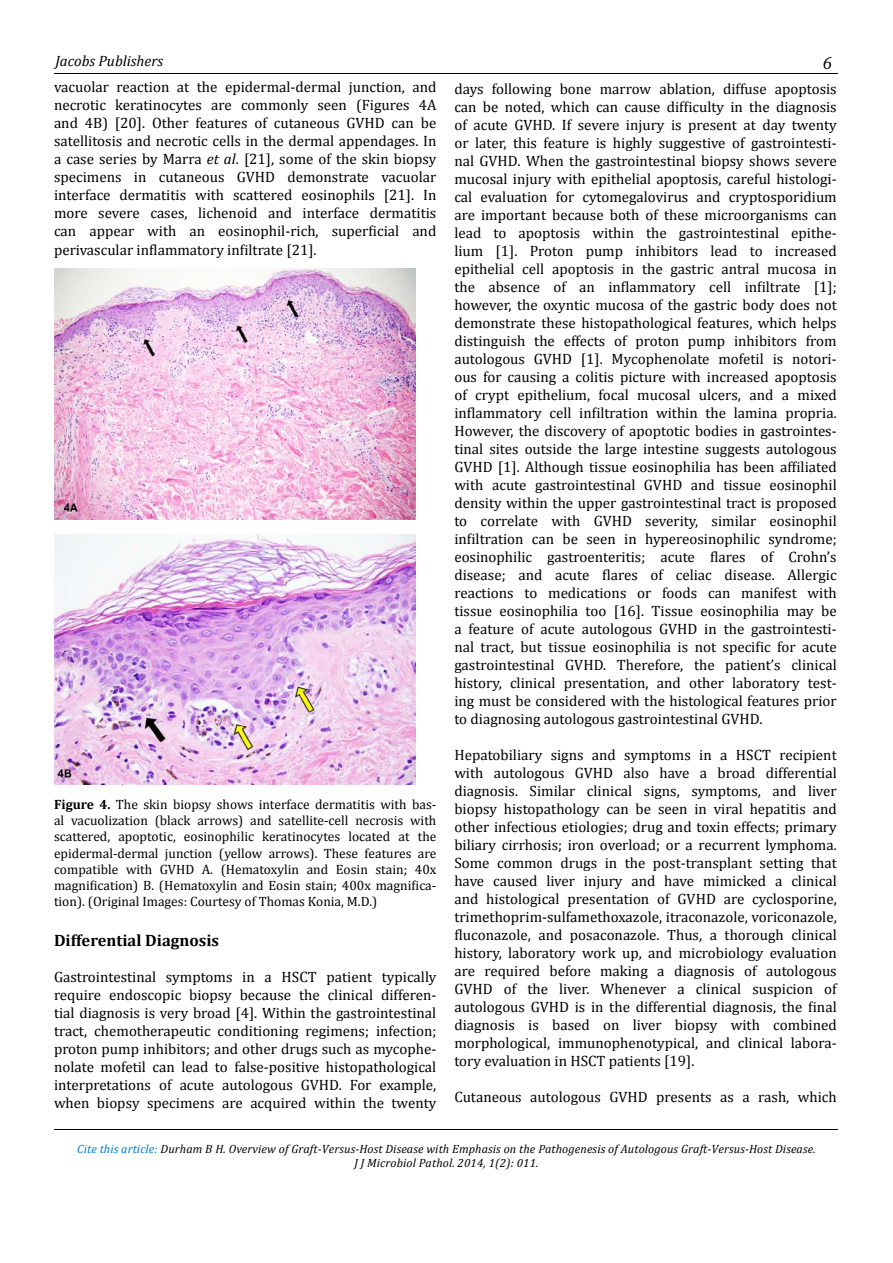
<style>
.page{position:relative;width:893px;height:1263px;background:#fff}
.page>*{position:absolute;margin:0;border:0;box-sizing:border-box;transform-origin:0 0}
.t1{font:italic 18px "Cambria";color:#000}
.t2{font:700 16.5px "Cambria";color:#000}
.t3{font:15px/18px "Cambria";color:#000;text-align:justify}
.t4{font:italic 15px "Cambria";color:#000}
.t5{font:13.5px/16.2px "Cambria";color:#000;text-align:justify}
.t6{font:italic 12px/14.4px "Cambria";letter-spacing:.01em;color:#000;text-align:center}
.s1{font-style:italic}
.s2{font-weight:700}
.s3{color:#007bca}
</style>
<div class="page">
<hr style="left:55px;top:1129px;width:783px;height:1px;background:#000103">
<hr style="left:54px;top:73px;width:783px;height:1px;background:#000103">
<img style="left:54px;top:269px;width:361px;height:251px">
<img style="left:54px;top:535px;width:361px;height:249px">
<p class="t4" style="left:56px;top:50px;width:109px">Jacobs Publishers</p>
<p class="t1" style="left:822px;top:51px;width:11px">6</p>
<p class="t3" style="left:54px;top:78px;width:384px">vacuolar reaction at the epidermal-dermal junction, and necrotic keratinocytes are commonly seen (Figures 4A and 4B) [20]. Other features of cutaneous GVHD can be satellitosis and necrotic cells in the dermal appendages. In a case series by Marra <span class="s1">et al</span>. [21], some of the skin biopsy specimens in cutaneous GVHD demonstrate vacuolar interface dermatitis with scattered eosinophils [21]. In more severe cases, lichenoid and interface dermatitis can appear with an eosinophil-rich, superficial and perivascular inflammatory infiltrate [21].</p>
<p class="t3" style="left:454px;top:80px;width:384px">days following bone marrow ablation, diffuse apoptosis can be noted, which can cause difficulty in the diagnosis of acute GVHD. If severe injury is present at day twenty or later, this feature is highly suggestive of gastrointesti&shy;nal GVHD. When the gastrointestinal biopsy shows severe mucosal injury with epithelial apoptosis, careful histologi&shy;cal evaluation for cytomegalovirus and cryptosporidium are important because both of these microorganisms can lead to apoptosis within the gastrointestinal epithe&shy;lium [1]. Proton pump inhibitors lead to increased epithelial cell apoptosis in the gastric antral mucosa in the absence of an inflammatory cell infiltrate [1]; however, the oxyntic mucosa of the gastric body does not demonstrate these histopathological features, which helps distinguish the effects of proton pump inhibitors from autologous GVHD [1]. Mycophenolate mofetil is notori&shy;ous for causing a colitis picture with increased apoptosis of crypt epithelium, focal mucosal ulcers, and a mixed inflammatory cell infiltration within the lamina propria.<br>However, the discovery of apoptotic bodies in gastrointes&shy;tinal sites outside the large intestine suggests autologous GVHD [1]. Although tissue eosinophilia has been affiliated with acute gastrointestinal GVHD and tissue eosinophil density within the upper gastrointestinal tract is proposed to correlate with GVHD severity, similar eosinophil infiltration can be seen in hypereosinophilic syndrome; eosinophilic gastroenteritis; acute flares of Crohn’s disease; and acute flares of celiac disease. Allergic reactions to medications or foods can manifest with tissue eosinophilia too [16]. Tissue eosinophilia may be a feature of acute autologous GVHD in the gastrointesti&shy;nal tract, but tissue eosinophilia is not specific for acute gastrointestinal GVHD. Therefore, the patient’s clinical history, clinical presentation, and other laboratory test&shy;ing must be considered with the histological features prior to diagnosing autologous gastrointestinal GVHD.</p>
<p class="t3" style="left:454px;top:746px;width:384px">Hepatobiliary signs and symptoms in a HSCT recipient with autologous GVHD also have a broad differential diagnosis. Similar clinical signs, symptoms, and liver biopsy histopathology can be seen in viral hepatitis and other infectious etiologies; drug and toxin effects; primary biliary cirrhosis; iron overload; or a recurrent lymphoma.<br>Some common drugs in the post-transplant setting that have caused liver injury and have mimicked a clinical and histological presentation of GVHD are cyclosporine, trimethoprim-sulfamethoxazole, itraconazole, voriconazole, fluconazole, and posaconazole. Thus, a thorough clinical history, laboratory work up, and microbiology evaluation are required before making a diagnosis of autologous GVHD of the liver. Whenever a clinical suspicion of autologous GVHD is in the differential diagnosis, the final diagnosis is based on liver biopsy with combined morphological, immunophenotypical, and clinical labora&shy;tory evaluation in HSCT patients [19].</p>
<p class="t3" style="left:454px;top:1088px;width:384px">Cutaneous autologous GVHD presents as a rash, which</p>
<p class="t5" style="left:54px;top:796px;width:384px"><span class="s2">Figure 4.</span> The skin biopsy shows interface dermatitis with bas&shy;al vacuolization (black arrows) and satellite-cell necrosis with scattered, apoptotic, eosinophilic keratinocytes located at the epidermal-dermal junction (yellow arrows). These features are compatible with GVHD A. (Hematoxylin and Eosin stain; 40x magnification) B. (Hematoxylin and Eosin stain; 400x magnifica&shy;tion). (Original Images: Courtesy of Thomas Konia, M.D.)</p>
<p class="t2" style="left:54px;top:928px;width:167px">Differential Diagnosis</p>
<p class="t3" style="left:54px;top:967px;width:384px">Gastrointestinal symptoms in a HSCT patient typically require endoscopic biopsy because the clinical differen&shy;tial diagnosis is very broad [4]. Within the gastrointestinal tract, chemotherapeutic conditioning regimens; infection; proton pump inhibitors; and other drugs such as mycophe&shy;nolate mofetil can lead to false-positive histopathological interpretations of acute autologous GVHD. For example, when biopsy specimens are acquired within the twenty</p>
<p class="t6" style="left:77px;top:1141px;width:740px"><span class="s3">Cite this article:</span> Durham B H. Overview of Graft-Versus-Host Disease with Emphasis on the Pathogenesis of Autologous Graft-Versus-Host Disease.<br>J J Microbiol Pathol. 2014, 1(2): 011.</p>
</div>
